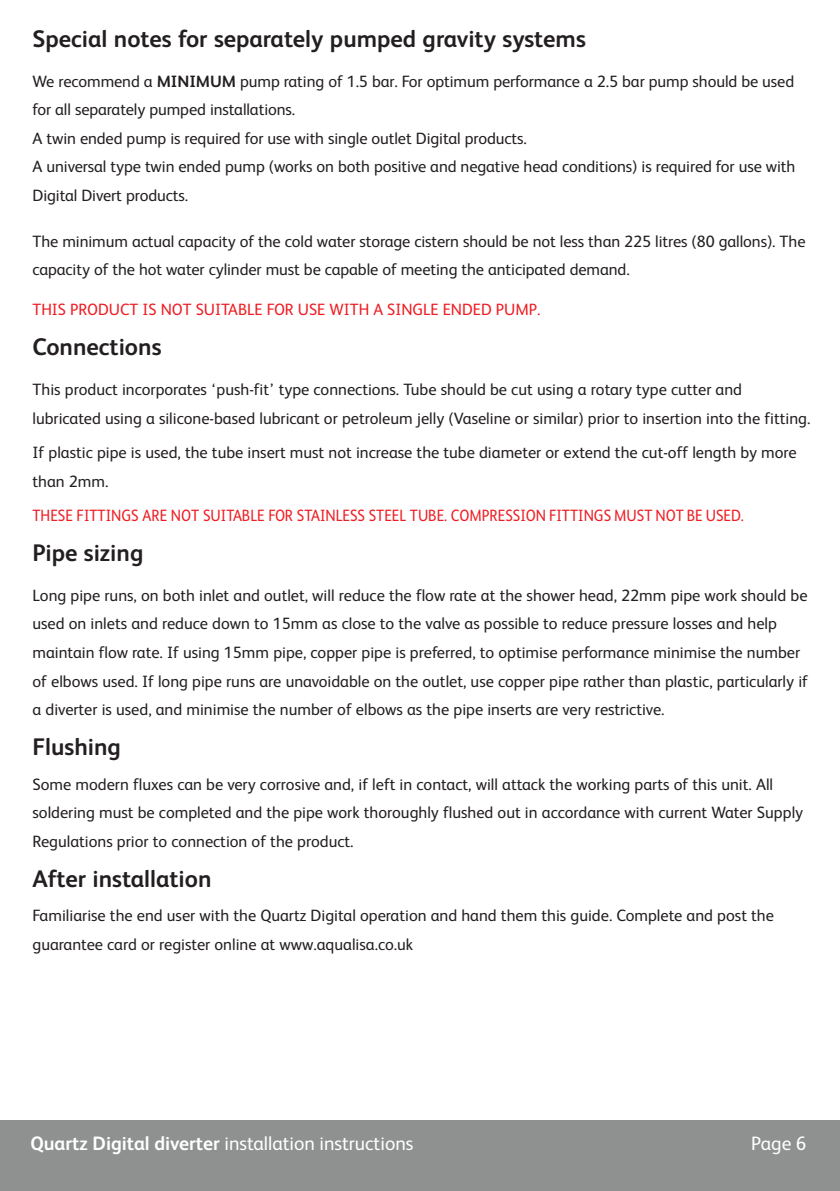
<style>
.page{position:relative;width:840px;height:1191px;background:#fff}
.page>*{position:absolute;margin:0;border:0;box-sizing:border-box;transform-origin:0 0}
.t1{font:700 24px "FS Albert";color:#231f20}
.t2{font:19.4px "FS Albert";color:#fff}
.t3{font:16.4px/28.6px "FS Albert";color:#231f20}
.t4{font:16.4px "FS Albert";color:#ee1e24;scale:.9 1}
.t5{font:16.4px "FS Albert";color:#ee1e24}
.s1{font-weight:700}
</style>
<div class="page">
<div style="left:0;top:1120px;width:839px;height:71px;background:#8e9190"></div>
<h1 class="t1" style="left:32px;top:30px;width:554px">Special notes for separately pumped gravity systems</h1>
<p class="t3" style="left:32px;top:68px;width:764px">We recommend a <span class="s1">MINIMUM</span> pump rating of 1.5 bar. For optimum performance a 2.5 bar pump should be used for all separately pumped installations.<br>A twin ended pump is required for use with single outlet Digital products.<br>A universal type twin ended pump (works on both positive and negative head conditions) is required for use with Digital Divert products.</p>
<p class="t3" style="left:32px;top:228px;width:774px">The minimum actual capacity of the cold water storage cistern should be not less than 225 litres (80 gallons). The capacity of the hot water cylinder must be capable of meeting the anticipated demand.</p>
<p class="t5" style="left:32px;top:304px;width:509px">THIS PRODUCT IS NOT SUITABLE FOR USE WITH A SINGLE ENDED PUMP.</p>
<h1 class="t1" style="left:32px;top:338px;width:130px">Connections</h1>
<p class="t3" style="left:32px;top:377px;width:779px">This product incorporates ‘push-fit’ type connections. Tube should be cut using a rotary type cutter and lubricated using a silicone-based lubricant or petroleum jelly (Vaseline or similar) prior to insertion into the fitting.</p>
<p class="t3" style="left:32px;top:440px;width:765px">If plastic pipe is used, the tube insert must not increase the tube diameter or extend the cut-off length by more than 2mm.</p>
<p class="t4" style="left:32px;top:509px;width:791px">THESE FITTINGS ARE NOT SUITABLE FOR STAINLESS STEEL TUBE. COMPRESSION FITTINGS MUST NOT BE USED.</p>
<h1 class="t1" style="left:32px;top:544px;width:112px">Pipe sizing</h1>
<p class="t3" style="left:32px;top:582px;width:776px">Long pipe runs, on both inlet and outlet, will reduce the flow rate at the shower head, 22mm pipe work should be used on inlets and reduce down to 15mm as close to the valve as possible to reduce pressure losses and help maintain flow rate. If using 15mm pipe, copper pipe is preferred, to optimise performance minimise the number of elbows used. If long pipe runs are unavoidable on the outlet, use copper pipe rather than plastic, particularly if a diverter is used, and minimise the number of elbows as the pipe inserts are very restrictive.</p>
<h1 class="t1" style="left:32px;top:738px;width:90px">Flushing</h1>
<p class="t3" style="left:32px;top:771px;width:771px">Some modern fluxes can be very corrosive and, if left in contact, will attack the working parts of this unit. All soldering must be completed and the pipe work thoroughly flushed out in accordance with current Water Supply<br>Regulations prior to connection of the product.</p>
<h1 class="t1" style="left:32px;top:870px;width:180px">After installation</h1>
<p class="t3" style="left:32px;top:902px;width:742px">Familiarise the end user with the Quartz Digital operation and hand them this guide. Complete and post the guarantee card or register online at www.aqualisa.co.uk</p>
<p class="t2" style="left:30px;top:1137px;width:384px"><span class="s1">Quartz Digital diverter</span> installation instructions</p>
<p class="t2" style="left:750px;top:1137px;width:57px">Page 6</p>
</div>
